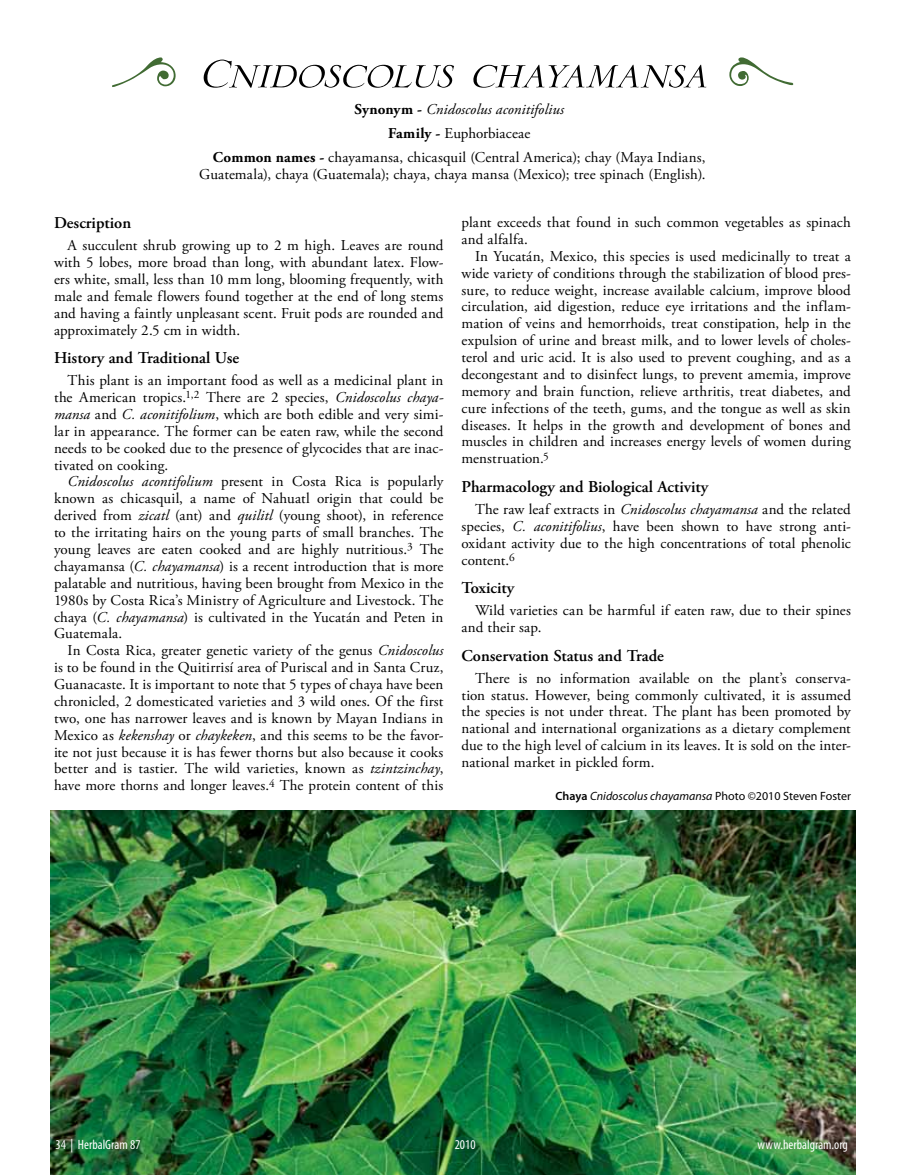
<style>
.page{position:relative;width:905px;height:1175px;background:#fff}
.page>*{position:absolute;margin:0;border:0;box-sizing:border-box;transform-origin:0 0}
.t1{font:italic 52.5px "Serlio LH";color:#000}
.t2{font:600 16.5px "Adobe Garamond Pro";color:#000}
.t3{font:15px/16.8px "Adobe Garamond Pro";letter-spacing:.01em;color:#000;text-align:justify}
.t4{font:condensed 13.5px "Myriad Pro";color:#fff}
.t5{font:12px "Myriad Pro";color:#000}
.s1{font-weight:700}
.s2{font-style:italic}
.s3{font-weight:600}
</style>
<div class="page">
<img style="left:50px;top:810px;width:805px;height:364px">
<svg style="left:112px;top:57px;width:64px;height:30px"></svg>
<svg style="left:729px;top:57px;width:64px;height:29px"></svg>
<h1 class="t1" style="left:198px;top:48px;width:524px">Cnidoscoluschayamansa</h1>
<p class="t3" style="left:213px;top:98px;width:494px;line-height:23.7px;text-align:center"><span class="s1">Synonym -</span> <span class="s2">Cnidoscolus aconitifolius<br></span><span class="s1">Family -</span> Euphorbiaceae<br><span class="s1">Common names -</span> chayamansa, chicasquil (Central America); chay (Maya Indians,</p>
<p class="t3" style="left:199px;top:166px;width:508px">Guatemala), chaya (Guatemala); chaya, chaya mansa (Mexico); tree spinach (English).</p>
<p class="t2" style="left:54px;top:213px;width:79px">Description</p>
<p class="t3" style="left:54px;top:237px;width:391px;text-indent:14px">A succulent shrub growing up to 2 m high. Leaves are round with 5 lobes, more broad than long, with abundant latex. Flow&shy;ers white, small, less than 10 mm long, blooming frequently, with male and female flowers found together at the end of long stems and having a faintly unpleasant scent. Fruit pods are rounded and approximately 2.5 cm in width.</p>
<p class="t2" style="left:54px;top:348px;width:187px">History and Traditional Use</p>
<p class="t3" style="left:54px;top:372px;width:391px;text-indent:14px">This plant is an important food as well as a medicinal plant in the American tropics.<sup>1,2</sup> There are 2 species, <span class="s2">Cnidoscolus chaya&shy;mansa</span> and <span class="s2">C. aconitifolium</span>, which are both edible and very simi&shy;lar in appearance. The former can be eaten raw, while the second needs to be cooked due to the presence of glycocides that are inac&shy;tivated on cooking.</p>
<p class="t3" style="left:54px;top:474px;width:391px;text-indent:14px"><span class="s2">Cnidoscolus acontifolium</span> present in Costa Rica is popularly known as chicasquil, a name of Nahuatl origin that could be derived from <span class="s2">zicatl</span> (ant) and <span class="s2">quilitl</span> (young shoot), in reference to the irritating hairs on the young parts of small branches. The young leaves are eaten cooked and are highly nutritious.<sup>3</sup> The chayamansa (<span class="s2">C. chayamansa</span>) is a recent introduction that is more palatable and nutritious, having been brought from Mexico in the 1980s by Costa Rica’s Ministry of Agriculture and Livestock. The chaya (<span class="s2">C. chayamansa</span>) is cultivated in the Yucatán and Peten in Guatemala.</p>
<p class="t3" style="left:54px;top:642px;width:391px;text-indent:14px">In Costa Rica, greater genetic variety of the genus <span class="s2">Cnidoscolus </span>is to be found in the Quitirrisí area of Puriscal and in Santa Cruz, Guanacaste. It is important to note that 5 types of chaya have been chronicled, 2 domesticated varieties and 3 wild ones. Of the first two, one has narrower leaves and is known by Mayan Indians in Mexico as <span class="s2">kekenshay</span> or <span class="s2">chaykeken</span>, and this seems to be the favor&shy;ite not just because it is has fewer thorns but also because it cooks better and is tastier. The wild varieties, known as <span class="s2">tzintzinchay</span>, have more thorns and longer leaves.<sup>4</sup> The protein content of this</p>
<p class="t3" style="left:461px;top:214px;width:391px">plant exceeds that found in such common vegetables as spinach and alfalfa.</p>
<p class="t3" style="left:461px;top:248px;width:391px;text-indent:14px">In Yucatán, Mexico, this species is used medicinally to treat a wide variety of conditions through the stabilization of blood pres&shy;sure, to reduce weight, increase available calcium, improve blood circulation, aid digestion, reduce eye irritations and the inflam&shy;mation of veins and hemorrhoids, treat constipation, help in the expulsion of urine and breast milk, and to lower levels of choles&shy;terol and uric acid. It is also used to prevent coughing, and as a decongestant and to disinfect lungs, to prevent amemia, improve memory and brain function, relieve arthritis, treat diabetes, and cure infections of the teeth, gums, and the tongue as well as skin diseases. It helps in the growth and development of bones and muscles in children and increases energy levels of women during menstruation.<sup>5</sup></p>
<p class="t2" style="left:461px;top:477px;width:248px">Pharmacology and Biological Activity</p>
<p class="t3" style="left:461px;top:501px;width:391px;text-indent:14px">The raw leaf extracts in <span class="s2">Cnidoscolus chayamansa</span> and the related species, <span class="s2">C. aconitifolius</span>, have been shown to have strong anti&shy;oxidant activity due to the high concentrations of total phenolic content.<sup>6</sup></p>
<p class="t2" style="left:461px;top:578px;width:54px">Toxicity</p>
<p class="t3" style="left:461px;top:602px;width:391px;text-indent:14px">Wild varieties can be harmful if eaten raw, due to their spines and their sap.</p>
<p class="t2" style="left:461px;top:646px;width:204px">Conservation Status and Trade</p>
<p class="t3" style="left:461px;top:670px;width:391px;text-indent:14px">There is no information available on the plant’s conserva&shy;tion status. However, being commonly cultivated, it is assumed the species is not under threat. The plant has been promoted by national and international organizations as a dietary complement due to the high level of calcium in its leaves. It is sold on the inter&shy;national market in pickled form.</p>
<p class="t5" style="left:555px;top:789px;width:297px"><span class="s3">Chaya</span> <span class="s2">Cnidoscolus chayamansa</span> Photo ©2010 Steven Foster</p>
<p class="t4" style="left:56px;top:1136px;width:86px">34 | HerbalGram 87</p>
<p class="t4" style="left:455px;top:1136px;width:22px">2010</p>
<p class="t4" style="left:757px;top:1136px;width:92px">www.herbalgram.org</p>
</div>
